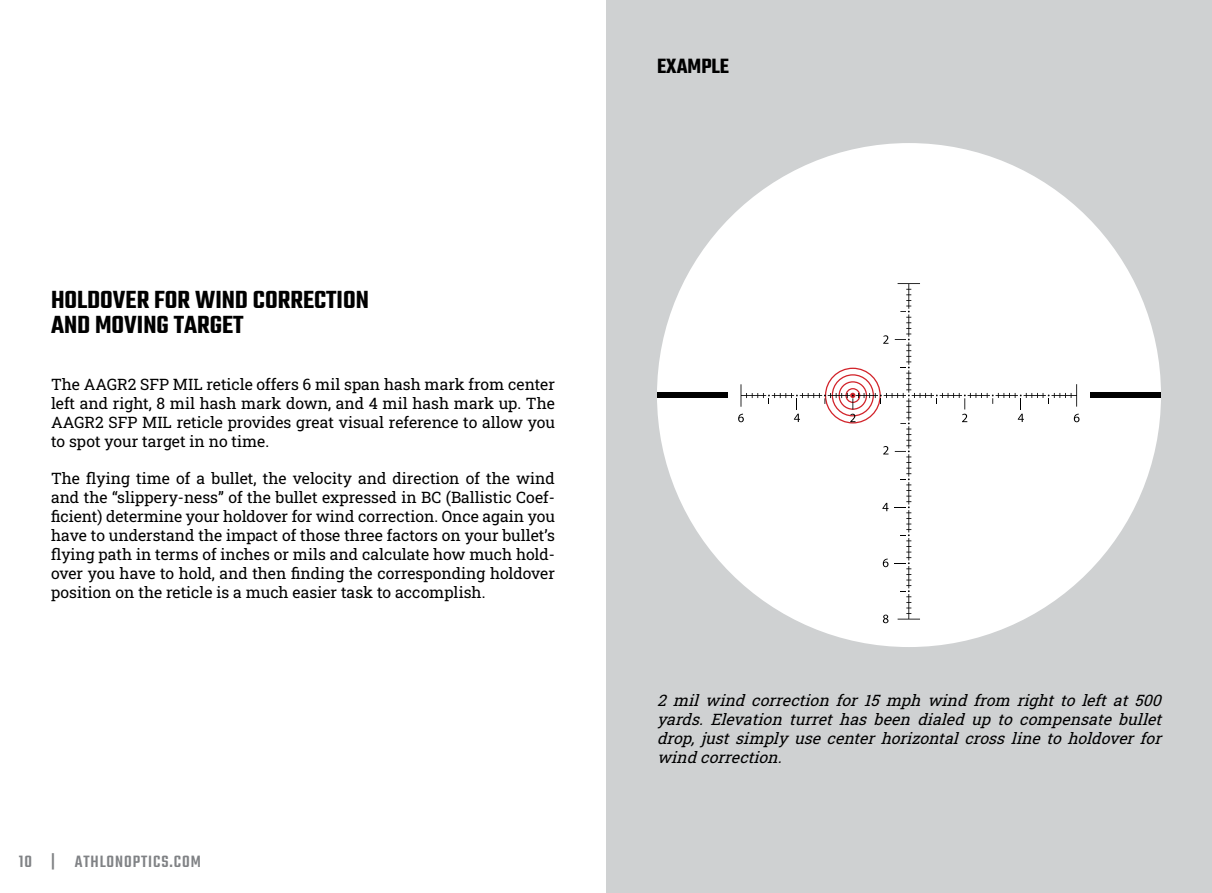
<style>
.page{position:relative;width:1212px;height:893px;background:#fff}
.page>*{position:absolute;margin:0;border:0;box-sizing:border-box;transform-origin:0 0}
.Text_Standard{font:600 27px "Teko";color:#000}
.Text_Standard-2{font:600 22.5px "Teko";color:#000}
.t1{font:500 18px "Teko";letter-spacing:.05em;color:#808285}
.Text_Standard-3{font:15.75px/18.9px "Roboto Slab";color:#000;text-align:justify}
.Text_Standard-4{font:italic 15.75px/18.9px "Roboto Slab";color:#000;text-align:justify}
</style>
<div class="page">
<div style="left:606px;top:0;width:606px;height:893px;background:#cfd1d2"></div>
<div style="left:657px;top:143px;width:504px;height:504px;background:#fff;border-radius:50%"></div>
<div style="left:1090px;top:393px;width:71px;height:5px;background:#000"></div>
<div style="left:657px;top:393px;width:70px;height:5px;background:#000"></div>
<svg style="left:738px;top:283px;width:341px;height:340px"></svg>
<p class="Text_Standard" style="left:51px;top:283px;width:319px">HOLDOVER FOR WIND CORRECTION</p>
<p class="Text_Standard" style="left:51px;top:308px;width:194px">AND MOVING TARGET</p>
<p class="Text_Standard-3" style="left:51px;top:374px;width:505px">The AAGR2 SFP MIL reticle offers 6 mil span hash mark from center left and right, 8 mil hash mark down, and 4 mil hash mark up. The AAGR2 SFP MIL reticle provides great visual reference to allow you to spot your target in no time.</p>
<p class="Text_Standard-3" style="left:51px;top:469px;width:505px">The flying time of a bullet, the velocity and direction of the wind and the “slippery-ness” of the bullet expressed in BC (Ballistic Coef&shy;ficient) determine your holdover for wind correction. Once again you have to understand the impact of those three factors on your bullet’s flying path in terms of inches or mils and calculate how much hold&shy;over you have to hold, and then finding the corresponding holdover position on the reticle is a much easier task to accomplish.</p>
<p class="t1" style="left:19px;top:851px;width:184px">10 | ATHLONOPTICS.COM</p>
<p class="Text_Standard-2" style="left:657px;top:52px;width:74px">EXAMPLE</p>
<p class="Text_Standard-4" style="left:657px;top:691px;width:511px">2 mil wind correction for 15 mph wind from right to left at 500 yards. Elevation turret has been dialed up to compensate bullet drop, just simply use center horizontal cross line to holdover for windcorrection.</p>
</div>
